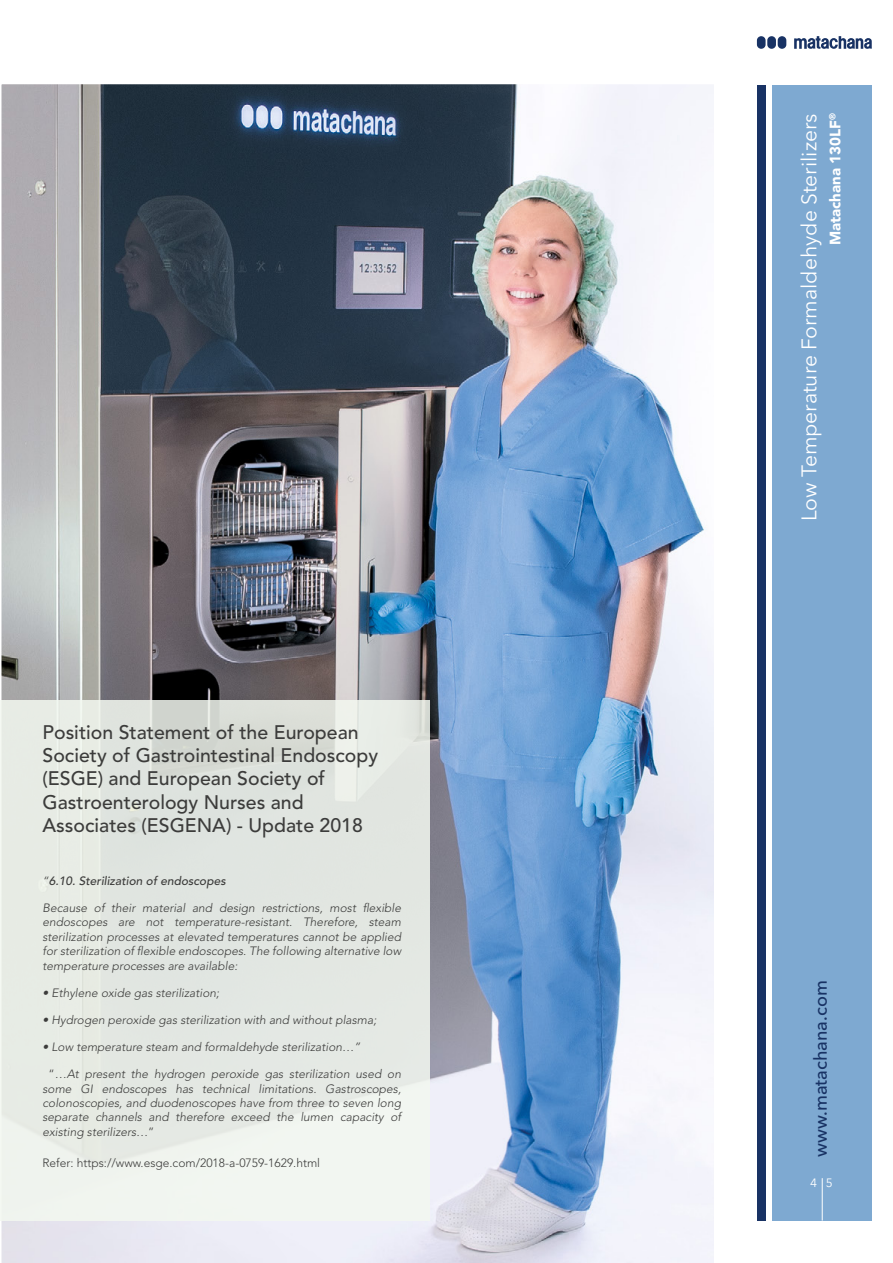
<style>
.page{position:relative;width:893px;height:1263px;background:#fff}
.page>*{position:absolute;margin:0;border:0;box-sizing:border-box;transform-origin:0 0}
.t1{font:21px "Avenir Next LT Pro";color:#fff}
.t2{font:500 19.5px/23.4px "Avenir LT Std";color:#3c3c3b}
.t3{font:500 18px "Avenir Next LT Pro";color:#183264}
.t4{font:900 15px "Avenir LT Std";color:#fff}
.t5{font:italic 300 12px/14.4px "Avenir LT Std";color:#3c3c3b;text-align:justify}
.t6{font:300 12px "Avenir LT Std";color:#3c3c3b}
.t7{font:italic 500 12px "Avenir LT Std";color:#3c3c3b}
.t8{font:12px "Avenir Next LT Pro";color:#fff}
.s1{font-weight:300}
.s2{font-style:normal}
</style>
<div class="page">
<div style="left:773px;top:85px;width:99px;height:1135px;background:#7ea9d1"></div>
<div style="left:757px;top:85px;width:8px;height:1135px;background:#183264"></div>
<div style="left:778px;top:36px;width:8px;height:13px;background:#183264;border-radius:4px"></div>
<div style="left:767px;top:36px;width:9px;height:13px;background:#183264;border-radius:4px"></div>
<div style="left:757px;top:36px;width:9px;height:13px;background:#183264;border-radius:4px"></div>
<svg style="left:794px;top:36px;width:78px;height:13px"></svg>
<hr style="left:822px;top:1178px;width:1px;height:42px;background:#fff">
<img style="left:0;top:84px;width:714px;height:1179px">
<div style="left:0;top:699px;width:429px;height:521px;background:linear-gradient(to bottom,#dde1db,#eef2ed)"></div>
<h2 class="t2" style="left:43px;top:721px;width:337px">Position Statement of the European Society of Gastrointestinal Endoscopy (ESGE) and European Society of Gastroenterology Nurses and Associates (ESGENA) - Update 2018</h2>
<p class="t7" style="left:43px;top:873px;width:185px"><span class="s1">“</span>6.10. Sterilization of endoscopes</p>
<p class="t5" style="left:43px;top:901px;width:360px">Because of their material and design restrictions, most flexible endoscopes are not temperature-resistant. Therefore, steam sterilization processes at elevated temperatures cannot be applied for sterilization of flexible endoscopes. The following alternative low temperature processes are available:</p>
<p class="t5" style="left:43px;top:985px;width:178px">• Ethylene oxide gas sterilization;</p>
<p class="t5" style="left:43px;top:1013px;width:335px">• Hydrogen peroxide gas sterilization with and without plasma;</p>
<p class="t5" style="left:43px;top:1040px;width:319px">• Low temperature steam and formaldehyde sterilization…”</p>
<p class="t5" style="left:43px;top:1067px;width:360px;text-indent:6px"><span class="s2">“</span>…At present the hydrogen peroxide gas sterilization used on some GI endoscopes has technical limitations. Gastroscopes, colonoscopies, and duodenoscopes have from three to seven long separate channels and therefore exceed the lumen capacity of existing sterilizers…<span class="s2">”</span></p>
<p class="t6" style="left:43px;top:1155px;width:279px">Refer: https://www.esge.com/2018-a-0759-1629.html</p>
<h1 class="t1" style="left:796px;top:521px;width:409px;rotate:-90deg">Low Temperature Formaldehyde Sterilizers</h1>
<p class="t4" style="left:826px;top:245px;width:133px;rotate:-90deg">Matachana 130LF<sup>®</sup></p>
<h3 class="t3" style="left:810px;top:1157px;width:178px;rotate:-90deg">www.matachana.com</h3>
<p class="t8" style="left:810px;top:1176px;width:24px">4 5</p>
</div>
